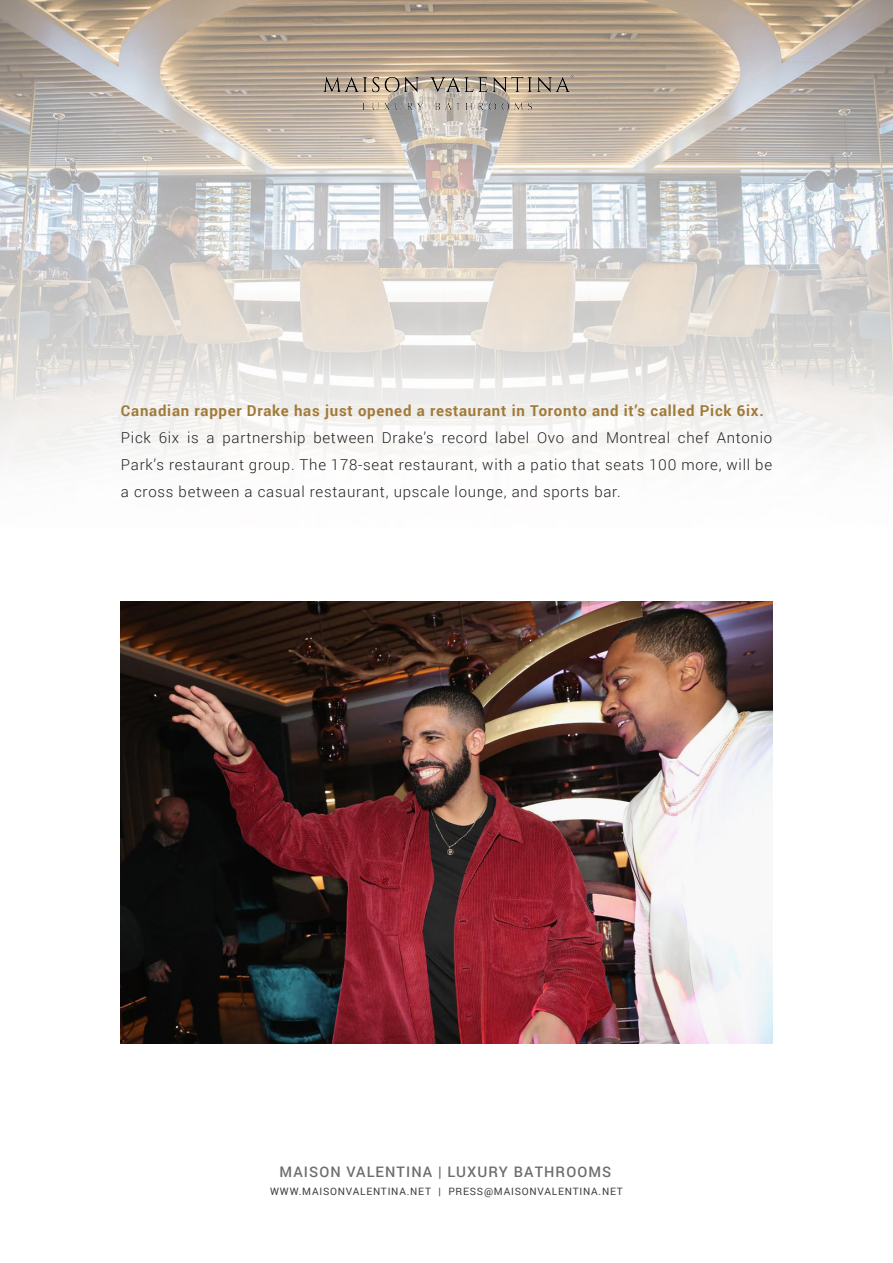
<style>
.page{position:relative;width:893px;height:1263px;background:#fff}
.page>*{position:absolute;margin:0;border:0;box-sizing:border-box;transform-origin:0 0}
.t1{font:300 15px/27px "Roboto";letter-spacing:.05em;color:#231f20;text-align:justify}
.t2{font:700 15px "Roboto";letter-spacing:.05em;color:#a17a38}
.t3{font:500 14.55px "Roboto";letter-spacing:.075em;color:#6c6d70}
.t4{font:10.2px "Roboto";letter-spacing:.075em;color:#3e3e3f}
</style>
<div class="page">
<img style="left:0;top:0;width:893px;height:1044px">
<img style="left:121px;top:601px;width:651px;height:443px">
<p class="t2" style="left:121px;top:400px;width:644px">Canadian rapper Drake has just opened a restaurant in Toronto and it’s called Pick 6ix.</p>
<p class="t1" style="left:121px;top:424px;width:653px">Pick 6ix is a partnership between Drake’s record label Ovo and Montreal chef Antonio Park’s restaurant group. The 178-seat restaurant, with a patio that seats 100 more, will be a cross between a casual restaurant, upscale lounge, and sports bar.</p>
<p class="t3" style="left:280px;top:1162px;width:333px">MAISON VALENTINA | LUXURY BATHROOMS</p>
<p class="t4" style="left:270px;top:1184px;width:354px">WWW.MAISONVALENTINA.NET | PRESS@MAISONVALENTINA.NET</p>
</div>
